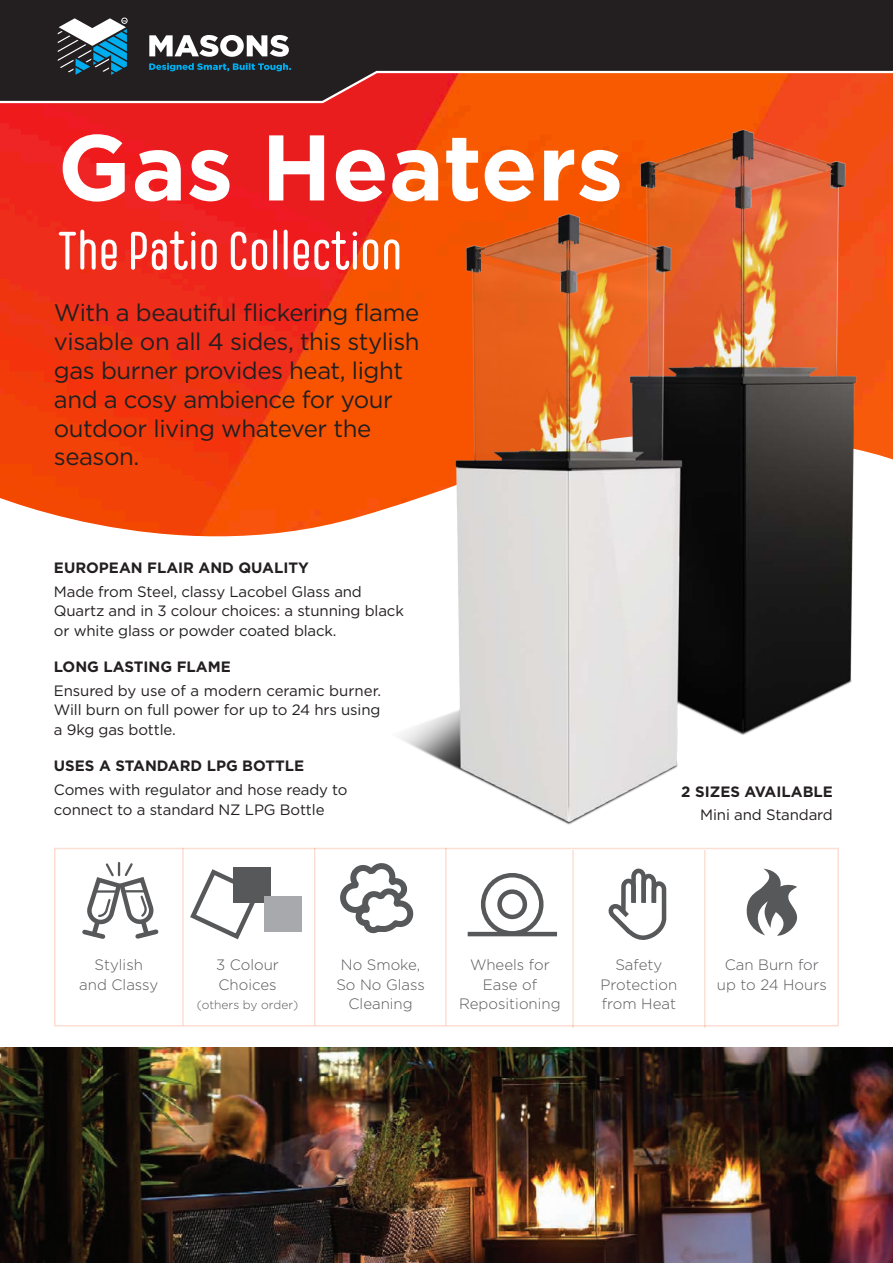
<style>
.page{position:relative;width:893px;height:1263px;background:#fff}
.page>*{position:absolute;margin:0;border:0;box-sizing:border-box;transform-origin:0 0}
.t1{font:700 93px "Gotham";color:#fff}
.t2{font:54px "Carl Marx";color:#fff}
.Header_sub_text{font:24px/28.8px "Gotham";letter-spacing:-.02em;color:#231f20}
.why_choose_sub_head{font:15px/19.5px "Gotham";letter-spacing:-.01em;color:#231f20}
.icon_block_head{font:300 15px/19.5px "Gotham";color:#57585a;text-align:center}
.why_choose_sub_head-2{font:700 15px "Gotham";color:#231f20}
.icon_block_head-2{font:300 12px "Gotham";color:#57585a}
.t3{font:900 2.4px "Gotham";color:#fff}
</style>
<div class="page">
<img style="left:0;top:1048px;width:893px;height:215px">
<img style="left:0;top:104px;width:893px;height:323px">
<svg style="left:0;top:427px;width:358px;height:110px;background:#f5591d"></svg>
<svg style="left:0;top:0;width:893px;height:104px;background:#542d21"></svg>
<svg style="left:58px;top:18px;width:233px;height:57px"></svg>
<img style="left:358px;top:123px;width:535px;height:725px">
<svg style="left:82px;top:862px;width:77px;height:77px"></svg>
<svg style="left:190px;top:869px;width:65px;height:71px"></svg>
<div style="left:233px;top:867px;width:38px;height:36px;background:#57585a"></div>
<div style="left:264px;top:896px;width:38px;height:35px;background:#a8a9ad"></div>
<hr style="left:182px;top:848px;width:2px;height:177px;background:#f15921">
<hr style="left:572px;top:850px;width:2px;height:178px;background:#f15921">
<hr style="left:314px;top:848px;width:1px;height:177px;background:#f15921">
<hr style="left:704px;top:850px;width:2px;height:178px;background:#f15921">
<hr style="left:445px;top:848px;width:2px;height:177px;background:#f15921">
<div style="left:481px;top:873px;width:62px;height:62px;border:4px solid #57585a;border-radius:50%"></div>
<div style="left:497px;top:889px;width:30px;height:30px;border:4px solid #57585a;border-radius:50%"></div>
<hr style="left:468px;top:932px;width:89px;height:4px;background:#57585a">
<svg style="left:340px;top:863px;width:74px;height:71px"></svg>
<svg style="left:746px;top:869px;width:51px;height:67px"></svg>
<svg style="left:608px;top:868px;width:59px;height:72px"></svg>
<p class="t3" style="left:123px;top:19px;width:5px">TM</p>
<p class="t1" style="left:58px;top:106px;width:567px">Gas Heaters</p>
<p class="t2" style="left:58px;top:221px;width:346px">The Patio Collection</p>
<p class="Header_sub_text" style="left:54px;top:298px;width:367px">With a beautiful flickering flame visable on all 4 sides, this stylish gas burner provides heat, light and a cosy ambience for your outdoor living whatever the season.</p>
<p class="why_choose_sub_head-2" style="left:54px;top:558px;width:256px">EUROPEAN FLAIR AND QUALITY</p>
<p class="why_choose_sub_head" style="left:54px;top:581px;width:351px">Made from Steel, classy Lacobel Glass and<br>Quartz and in 3 colour choices: a stunning black or white glass or powder coated black.</p>
<p class="why_choose_sub_head-2" style="left:54px;top:657px;width:178px">LONG LASTING FLAME</p>
<p class="why_choose_sub_head" style="left:54px;top:681px;width:329px;text-align:justify">Ensured by use of a modern ceramic burner.<br>Will burn on full power for up to 24 hrs using a 9kg gas bottle.</p>
<p class="why_choose_sub_head-2" style="left:54px;top:756px;width:252px">USES A STANDARD LPG BOTTLE</p>
<p class="why_choose_sub_head" style="left:54px;top:780px;width:295px">Comes with regulator and hose ready to connect to a standard NZ LPG Bottle</p>
<p class="why_choose_sub_head-2" style="left:681px;top:781px;width:153px">2 SIZES AVAILABLE</p>
<p class="why_choose_sub_head" style="left:700px;top:805px;width:134px">Mini and Standard</p>
<p class="icon_block_head" style="left:79px;top:955px;width:80px">Stylish and Classy</p>
<p class="icon_block_head" style="left:216px;top:955px;width:64px;text-align:left">3 Colour<br>Choices</p>
<p class="icon_block_head-2" style="left:197px;top:997px;width:103px">(others by order)</p>
<p class="icon_block_head" style="left:336px;top:955px;width:90px">No Smoke,<br>So No Glass<br>Cleaning</p>
<p class="icon_block_head" style="left:459px;top:955px;width:103px">Wheels for<br>Ease of<br>Repositioning</p>
<p class="icon_block_head" style="left:600px;top:955px;width:78px">Safety<br>Protection from Heat</p>
<p class="icon_block_head" style="left:717px;top:955px;width:111px">Can Burn for up to 24 Hours</p>
</div>
